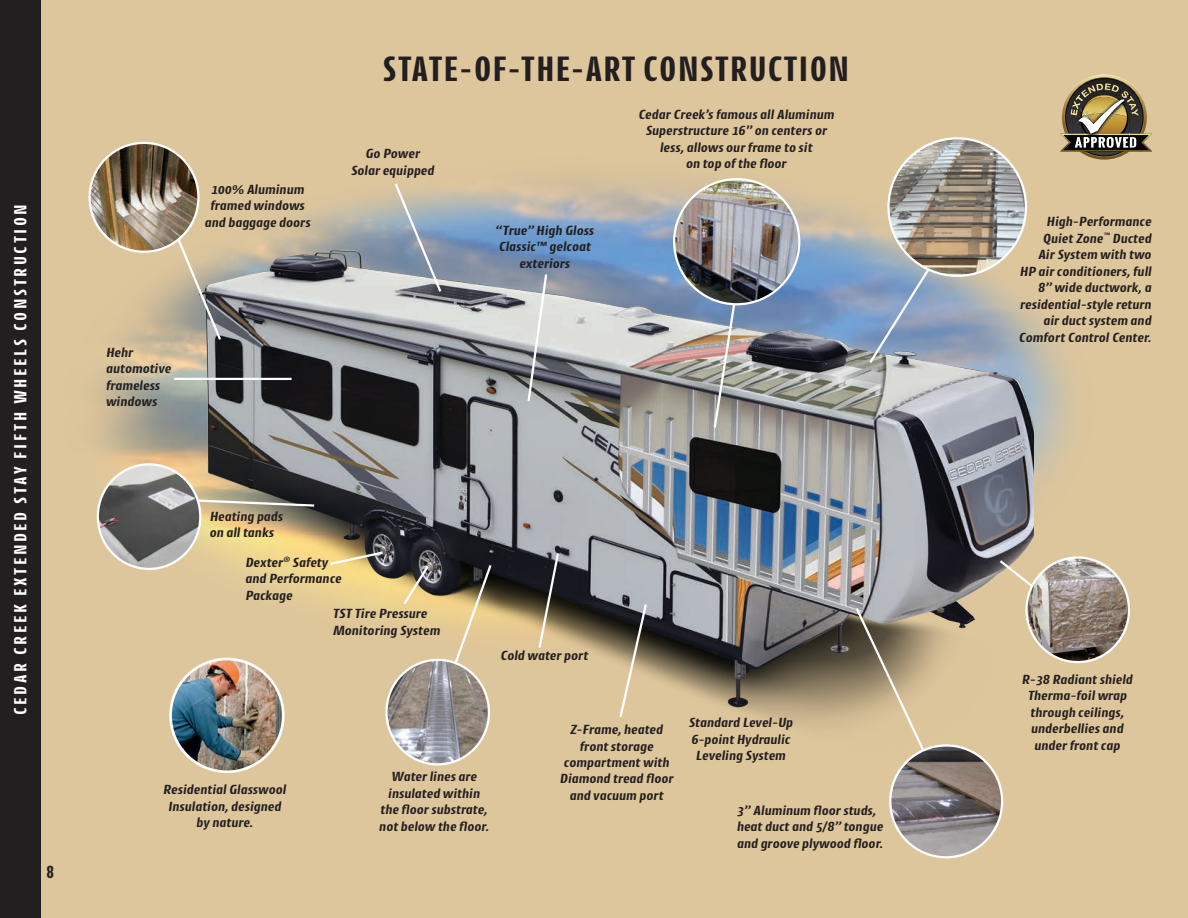
<style>
.page{position:relative;width:1188px;height:918px;background:#fff}
.page>*{position:absolute;margin:0;border:0;box-sizing:border-box;transform-origin:0 0}
.t1{font:700 36px "Cantiga Cnd";letter-spacing:.03em;color:#231f20}
.t2{font:700 18px "Cantiga Cnd";letter-spacing:.15em;color:#fff}
.t3{font:700 18px "Cantiga Cnd";color:#231f20}
.t4{font:italic 700 13.5px/16.5px "Cantiga";color:#231f20;text-align:center}
</style>
<div class="page">
<div style="left:37px;top:0;width:1151px;height:918px;background:#dec69c"></div>
<img style="left:91px;top:137px;width:1039px;height:527px">
<div style="left:0;top:0;width:40px;height:918px;background:#231f20"></div>
<img style="left:165px;top:206px;width:869px;height:578px">
<svg style="left:1060px;top:75px;width:92px;height:85px"></svg>
<svg style="left:526px;top:272px;width:23px;height:132px;background:#adb0b3"></svg>
<img style="left:712px;top:299px;width:36px;height:131px">
<hr style="left:174px;top:378px;width:118px;height:2px;background:#fff">
<svg style="left:200px;top:498px;width:116px;height:10px"></svg>
<img style="left:674px;top:179px;width:125px;height:125px;border-radius:63px">
<svg style="left:854px;top:605px;width:77px;height:159px"></svg>
<svg style="left:172px;top:229px;width:51px;height:113px"></svg>
<img style="left:1027px;top:558px;width:102px;height:104px">
<div style="left:1025px;top:556px;width:105px;height:107px;border:2px solid #fff;border-radius:50%"></div>
<svg style="left:997px;top:558px;width:39px;height:32px"></svg>
<img style="left:171px;top:659px;width:112px;height:113px;border-radius:56px">
<div style="left:169px;top:658px;width:116px;height:115px;border:3px solid #fff;border-radius:50%"></div>
<svg style="left:867px;top:231px;width:87px;height:135px;background:#92a4bd"></svg>
<img style="left:889px;top:138px;width:137px;height:138px;border-radius:69px">
<svg style="left:328px;top:550px;width:57px;height:17px"></svg>
<img style="left:90px;top:143px;width:108px;height:109px;border-radius:54px">
<div style="left:88px;top:142px;width:112px;height:111px;border:2px solid #fff;border-radius:50%"></div>
<img style="left:890px;top:745px;width:112px;height:112px;border-radius:56px">
<div style="left:889px;top:744px;width:114px;height:114px;border:2px solid #fff;border-radius:50%"></div>
<img style="left:98px;top:464px;width:102px;height:105px">
<div style="left:97px;top:463px;width:104px;height:107px;border:2px solid #fff;border-radius:50%"></div>
<svg style="left:393px;top:181px;width:50px;height:113px;background:#a3aab0"></svg>
<svg style="left:537px;top:551px;width:24px;height:99px"></svg>
<svg style="left:445px;top:562px;width:48px;height:126px"></svg>
<img style="left:387px;top:660px;width:102px;height:104px">
<div style="left:385px;top:659px;width:105px;height:107px;border:2px solid #fff;border-radius:50%"></div>
<svg style="left:401px;top:563px;width:30px;height:44px"></svg>
<svg style="left:618px;top:602px;width:31px;height:118px"></svg>
<p class="t2" style="left:9px;top:715px;width:512px;rotate:-90deg">CEDAR CREEK EXTENDED STAY FIFTH WHEELS CONSTRUCTION</p>
<p class="t3" style="left:46px;top:860px;width:9px">8</p>
<p class="t1" style="left:383px;top:46px;width:468px">STATE-OF-THE-ART CONSTRUCTION</p>
<p class="t4" style="left:205px;top:180px;width:107px">100% Aluminum framed windows and baggage doors</p>
<p class="t4" style="left:351px;top:145px;width:85px">Go Power<br>Solar equipped</p>
<p class="t4" style="left:106px;top:343px;width:67px;text-align:left">Hehr automotive frameless windows</p>
<p class="t4" style="left:496px;top:221px;width:100px">“True” High Gloss<br>Classic™ gelcoat exteriors</p>
<p class="t4" style="left:639px;top:106px;width:198px">Cedar Creek’s famous all Aluminum<br>Superstructure 16” on centers or less, allows our frame to sit<br>on top of the floor</p>
<p class="t4" style="left:210px;top:508px;width:75px;text-align:left">Heating pads on all tanks</p>
<p class="t4" style="left:246px;top:554px;width:98px;text-align:left">Dexter<sup>®</sup> Safety and Performance<br>Package</p>
<p class="t4" style="left:333px;top:605px;width:109px;text-align:left">TST Tire Pressure<br>Monitoring System</p>
<p class="t4" style="left:501px;top:647px;width:89px">Cold water port</p>
<p class="t4" style="left:164px;top:781px;width:125px">Residential Glasswool<br>Insulation, designed by nature.</p>
<p class="t4" style="left:380px;top:768px;width:111px">Water lines are insulated within the floor substrate, not below the floor.</p>
<p class="t4" style="left:560px;top:721px;width:115px">Z-Frame, heated front storage compartment with<br>Diamond tread floor and vacuum port</p>
<p class="t4" style="left:689px;top:714px;width:106px">Standard Level-Up<br>6-point Hydraulic<br>Leveling System</p>
<p class="t4" style="left:737px;top:802px;width:148px;text-align:left">3” Aluminum floor studs, heat duct and 5/8” tongue and groove plywood floor.</p>
<p class="t4" style="left:1019px;top:213px;width:134px;text-align:right">High-Performance<br>Quiet Zone<sup>™</sup> Ducted<br>Air System with two<br>HP air conditioners, full<br>8” wide ductwork, a residential-style return air duct system and<br>Comfort Control Center.</p>
<p class="t4" style="left:1022px;top:670px;width:113px">R-38 Radiant shield<br>Therma-foil wrap through ceilings, underbellies and under front cap</p>
</div>
